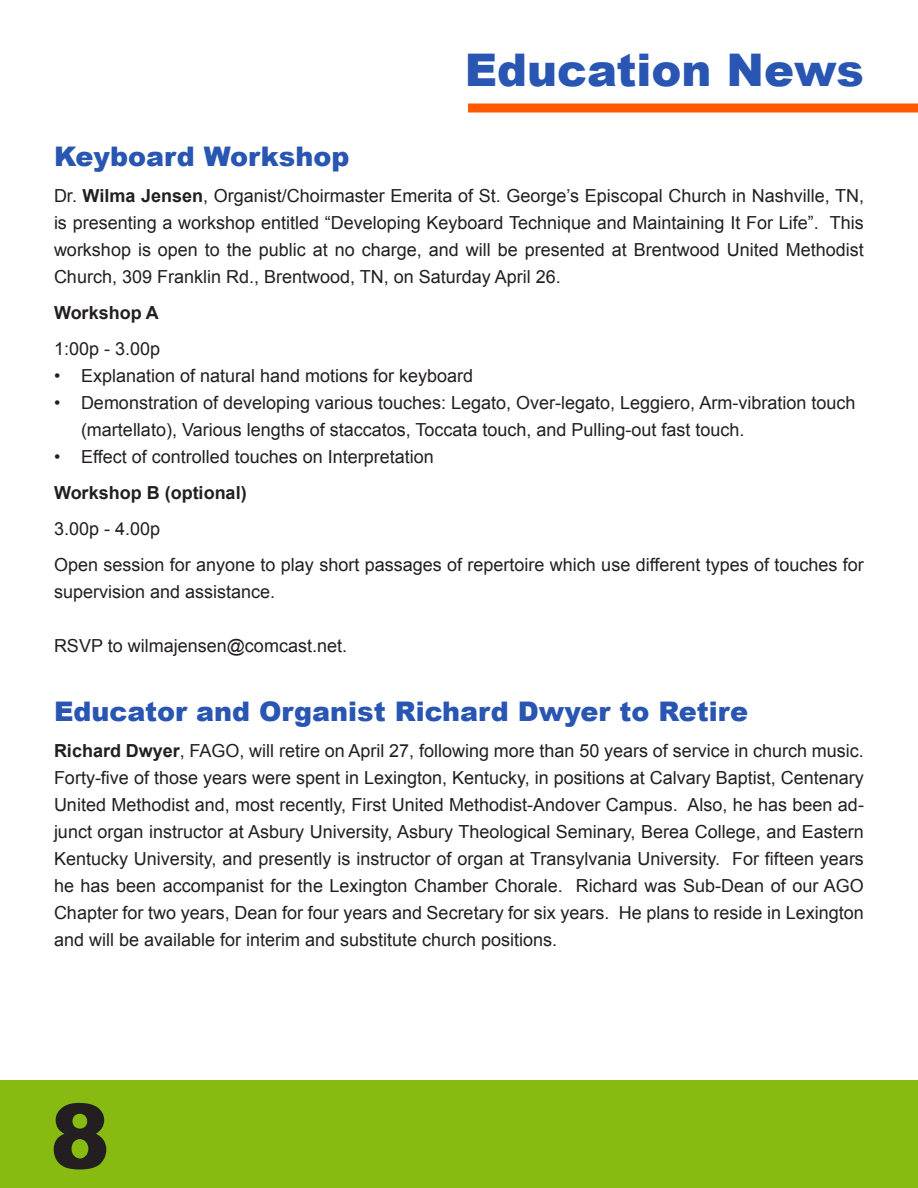
<style>
.page{position:relative;width:918px;height:1188px;background:#fff}
.page>*{position:absolute;margin:0;border:0;box-sizing:border-box;transform-origin:0 0}
.t1{font:900 90px "Arial";color:#231f20}
.t2{font:900 45px "Arial";color:#2956b2}
.t3{font:900 27px "Arial";color:#2956b2}
.t4{font:18px/27px "Arial";color:#231f20;text-align:justify}
.t5{font:700 18px "Arial";color:#231f20}
.s1{font-weight:700}
</style>
<div class="page">
<div style="left:0;top:1080px;width:918px;height:108px;background:#87bb12"></div>
<div style="left:468px;top:104px;width:450px;height:8px;background:#ff5900"></div>
<p class="t2" style="left:465px;top:37px;width:401px">Education News</p>
<p class="t3" style="left:54px;top:137px;width:297px">Keyboard Workshop</p>
<p class="t4" style="left:54px;top:183px;width:812px">Dr. <span class="s1">Wilma Jensen</span>, Organist/Choirmaster Emerita of St. George’s Episcopal Church in Nashville, TN, is presenting a workshop entitled “Developing Keyboard Technique and Maintaining It For Life”. This workshop is open to the public at no charge, and will be presented at Brentwood United Methodist Church, 309 Franklin Rd., Brentwood, TN, on Saturday April 26.</p>
<p class="t5" style="left:54px;top:301px;width:106px">Workshop A</p>
<p class="t4" style="left:54px;top:336px;width:108px">1:00p - 3.00p</p>
<p class="t4" style="left:54px;top:363px;width:421px">• Explanation of natural hand motions for keyboard</p>
<p class="t4" style="left:81px;top:390px;width:776px;text-indent:-27px">• Demonstration of developing various touches: Legato, Over-legato, Leggiero, Arm-vibration touch (martellato), Various lengths of staccatos, Toccata touch, and Pulling-out fast touch.</p>
<p class="t4" style="left:54px;top:444px;width:381px">• Effect of controlled touches on Interpretation</p>
<p class="t5" style="left:54px;top:481px;width:194px">Workshop B (optional)</p>
<p class="t4" style="left:54px;top:516px;width:108px">3.00p - 4.00p</p>
<p class="t4" style="left:54px;top:552px;width:811px">Open session for anyone to play short passages of repertoire which use different types of touches for supervision and assistance.</p>
<p class="t4" style="left:54px;top:633px;width:295px">RSVP to wilmajensen@comcast.net.</p>
<p class="t3" style="left:54px;top:692px;width:696px">Educator and Organist Richard Dwyer to Retire</p>
<p class="t4" style="left:54px;top:737px;width:811px"><span class="s1">Richard Dwyer</span>, FAGO, will retire on April 27, following more than 50 years of service in church music.<br>Forty-five of those years were spent in Lexington, Kentucky, in positions at Calvary Baptist, Centenary United Methodist and, most recently, First United Methodist-Andover Campus. Also, he has been ad&shy;junct organ instructor at Asbury University, Asbury Theological Seminary, Berea College, and Eastern Kentucky University, and presently is instructor of organ at Transylvania University. For fifteen years he has been accompanist for the Lexington Chamber Chorale. Richard was Sub-Dean of our AGO Chapter for two years, Dean for four years and Secretary for six years. He plans to reside in Lexington and will be available for interim and substitute church positions.</p>
<p class="t1" style="left:50px;top:1071px;width:62px">8</p>
</div>
